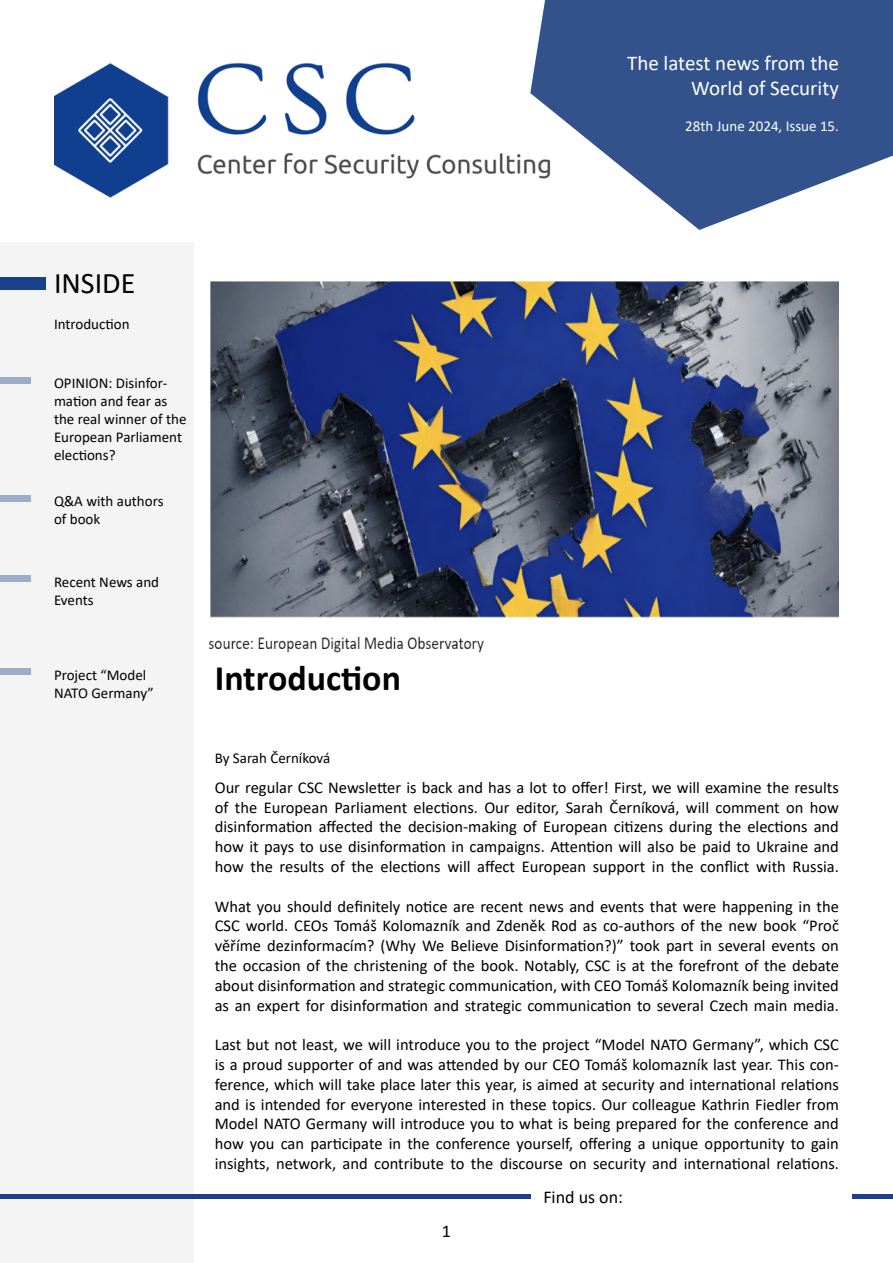
<style>
.page{position:relative;width:893px;height:1263px;background:#fff}
.page>*{position:absolute;margin:0;border:0;box-sizing:border-box;transform-origin:0 0}
.t1{font:700 36px "Calibri";color:#000}
.t2{font:30px "Calibri";color:#000}
.t3{font:21px/25.2px "Calibri";color:#fff;text-align:right}
.t4{font:18px "Calibri";color:#000}
.t5{font:16.5px/19.8px "Calibri";color:#000;text-align:justify}
.t6{font:15px/18px "Calibri";color:#000}
.t7{font:15px "Calibri";color:#fff}
</style>
<div class="page">
<img style="left:54px;top:63px;width:476px;height:135px">
<svg style="left:530px;top:0;width:363px;height:230px;fill:#33528c"></svg>
<div style="left:0;top:242px;width:194px;height:1021px;background:#f5f4f4"></div>
<div style="left:0;top:277px;width:45px;height:12px;background:#1a408c"></div>
<div style="left:0;top:377px;width:31px;height:6px;background:#9eacca"></div>
<div style="left:0;top:495px;width:31px;height:6px;background:#9eacca"></div>
<div style="left:0;top:576px;width:31px;height:6px;background:#9eacca"></div>
<div style="left:0;top:1194px;width:530px;height:5px;background:#1a408c"></div>
<div style="left:853px;top:1194px;width:40px;height:5px;background:#1a408c"></div>
<div style="left:0;top:668px;width:31px;height:7px;background:#9eacca"></div>
<img style="left:209px;top:281px;width:630px;height:372px">
<p class="t3" style="left:627px;top:50px;width:213px">The latest news from the<br>World of Security</p>
<p class="t7" style="left:685px;top:115px;width:155px">28th June 2024, Issue 15.</p>
<h2 class="t2" style="left:54px;top:262px;width:83px">INSIDE</h2>
<p class="t6" style="left:54px;top:315px;width:77px">Introduction</p>
<p class="t6" style="left:54px;top:374px;width:134px">OPINION: Disinfor&shy;mation and fear as the real winner of the<br>European Parliament elections?</p>
<p class="t6" style="left:54px;top:492px;width:111px">Q&amp;A with authors of book</p>
<p class="t6" style="left:54px;top:573px;width:107px">Recent News and<br>Events</p>
<p class="t6" style="left:54px;top:665px;width:101px">Project “Model<br>NATO Germany”</p>
<h1 class="t1" style="left:215px;top:653px;width:188px">Introduction</h1>
<p class="t6" style="left:215px;top:748px;width:117px">By Sarah Černíková</p>
<p class="t5" style="left:215px;top:777px;width:626px">Our regular CSC Newsletter is back and has a lot to offer! First, we will examine the results of the European Parliament elections. Our editor, Sarah Černíková, will comment on how disinformation affected the decision-making of European citizens during the elections and how it pays to use disinformation in campaigns. Attention will also be paid to Ukraine and how the results of the elections will affect European support in the conflict with Russia.</p>
<p class="t5" style="left:215px;top:896px;width:626px">What you should definitely notice are recent news and events that were happening in the CSC world. CEOs Tomáš Kolomazník and Zdeněk Rod as co-authors of the new book “Proč věříme dezinformacím? (Why We Believe Disinformation?)” took part in several events on the occasion of the christening of the book. Notably, CSC is at the forefront of the debate about disinformation and strategic communication, with CEO Tomáš Kolomazník being invited as an expert for disinformation and strategic communication to several Czech main media.</p>
<p class="t5" style="left:215px;top:1034px;width:626px">Last but not least, we will introduce you to the project “Model NATO Germany”, which CSC is a proud supporter of and was attended by our CEO Tomáš kolomazník last year. This con&shy;ference, which will take place later this year, is aimed at security and international relations and is intended for everyone interested in these topics. Our colleague Kathrin Fiedler from Model NATO Germany will introduce you to what is being prepared for the conference and how you can participate in the conference yourself, offering a unique opportunity to gain insights, network, and contribute to the discourse on security and international relations.</p>
<p class="t4" style="left:442px;top:1218px;width:11px">1</p>
<p class="t4" style="left:543px;top:1185px;width:81px">Find us on:</p>
</div>
